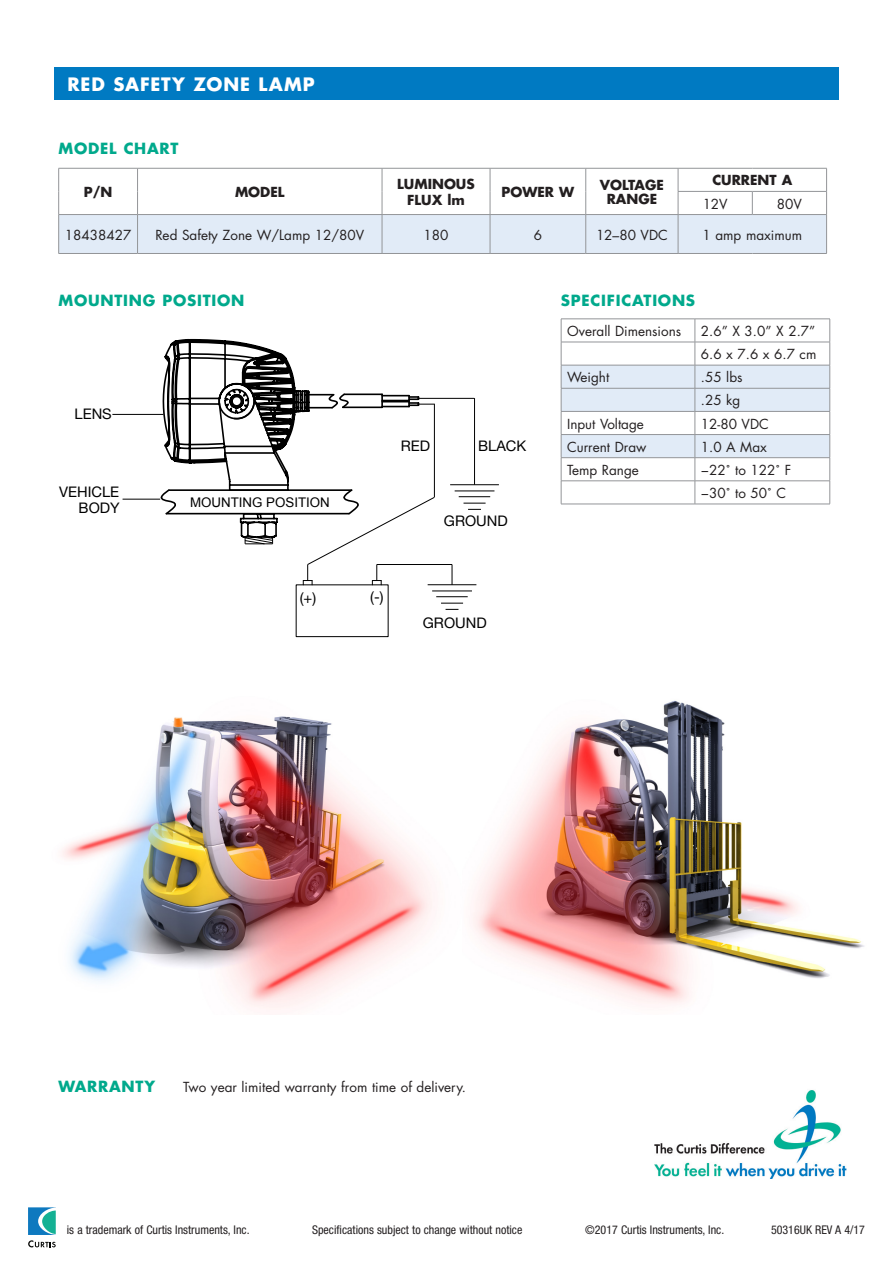
<style>
.page{position:relative;width:893px;height:1263px;background:#fff}
.page>*{position:absolute;margin:0;border:0;box-sizing:border-box;transform-origin:0 0}
.t1{font:700 18px "Futura Std";letter-spacing:.05em;color:#fff}
.t2{font:700 15px "Futura Std";letter-spacing:.05em;color:#00a98c}
.t3{font:14.7px/15.9px "Helvetica Neue LT Std";color:#000;text-align:right}
.t4{font:13.5px/23.1px "Futura Std";color:#231f20}
.t5{font:700 13.5px/16.5px "Futura Std";color:#231f20;text-align:center}
.t6{font:13.35px "Arial";color:#000}
.t7{font:condensed 12px "Helvetica Neue LT Std";color:#231f20}
</style>
<div class="page">
<svg style="left:28px;top:1207px;width:28px;height:40px"></svg>
<div style="left:54px;top:68px;width:785px;height:32px;background:#007ac2"></div>
<hr style="left:58px;top:253px;width:80px;height:1px;background:#939598">
<hr style="left:138px;top:253px;width:244px;height:1px;background:#939598">
<hr style="left:382px;top:253px;width:108px;height:1px;background:#939598">
<hr style="left:490px;top:253px;width:96px;height:1px;background:#939598">
<hr style="left:586px;top:253px;width:92px;height:1px;background:#939598">
<hr style="left:678px;top:253px;width:74px;height:1px;background:#939598">
<hr style="left:752px;top:253px;width:75px;height:1px;background:#939598">
<svg style="left:58px;top:168px;width:769px;height:85px"></svg>
<hr style="left:58px;top:214px;width:80px;height:1px;background:#939598">
<hr style="left:138px;top:214px;width:244px;height:1px;background:#939598">
<hr style="left:382px;top:214px;width:108px;height:1px;background:#939598">
<hr style="left:490px;top:214px;width:96px;height:1px;background:#939598">
<hr style="left:586px;top:214px;width:92px;height:1px;background:#939598">
<hr style="left:678px;top:214px;width:74px;height:1px;background:#939598">
<hr style="left:752px;top:214px;width:75px;height:1px;background:#939598">
<img style="left:654px;top:1090px;width:192px;height:89px">
<img style="left:62px;top:700px;width:802px;height:310px">
<div style="left:296px;top:584px;width:93px;height:53px;border:1px solid #000"></div>
<hr style="left:419px;top:398px;width:55px;height:1px;background:#000">
<hr style="left:474px;top:398px;width:1px;height:87px;background:#000">
<hr style="left:377px;top:564px;width:75px;height:1px;background:#000">
<svg style="left:452px;top:564px;width:1px;height:20px"></svg>
<hr style="left:428px;top:584px;width:48px;height:1px;background:#000">
<hr style="left:432px;top:590px;width:40px;height:1px;background:#000">
<hr style="left:436px;top:596px;width:32px;height:1px;background:#000">
<svg style="left:441px;top:603px;width:22px;height:7px"></svg>
<hr style="left:450px;top:484px;width:49px;height:1px;background:#000">
<hr style="left:455px;top:490px;width:39px;height:1px;background:#000">
<hr style="left:459px;top:496px;width:31px;height:1px;background:#000">
<svg style="left:463px;top:503px;width:23px;height:7px"></svg>
<svg style="left:160px;top:338px;width:275px;height:247px"></svg>
<hr style="left:112px;top:414px;width:51px;height:1px;background:#000">
<hr style="left:123px;top:499px;width:37px;height:1px;background:#000">
<svg style="left:561px;top:319px;width:269px;height:185px"></svg>
<hr style="left:561px;top:504px;width:134px;height:1px;background:#939598">
<hr style="left:695px;top:504px;width:135px;height:1px;background:#939598">
<h1 class="t1" style="left:68px;top:72px;width:249px">RED SAFETY ZONE LAMP</h1>
<p class="t2" style="left:58px;top:139px;width:122px">MODEL CHART</p>
<p class="t5" style="left:84px;top:183px;width:30px">P/N</p>
<p class="t5" style="left:235px;top:183px;width:51px">MODEL</p>
<p class="t5" style="left:397px;top:175px;width:79px">LUMINOUS<br>FLUX lm</p>
<p class="t5" style="left:501px;top:183px;width:74px">POWER W</p>
<p class="t5" style="left:600px;top:178px;width:65px;line-height:13.5px">VOLTAGE<br>RANGE</p>
<p class="t5" style="left:712px;top:172px;width:81px">CURRENT A</p>
<p class="t4" style="left:703px;top:192px;width:27px">12V</p>
<p class="t4" style="left:777px;top:192px;width:27px">80V</p>
<p class="t4" style="left:65px;top:223px;width:68px">18438427</p>
<p class="t4" style="left:155px;top:223px;width:210px">Red Safety Zone W/Lamp 12/80V</p>
<p class="t4" style="left:424px;top:223px;width:26px">180</p>
<p class="t4" style="left:534px;top:223px;width:10px">6</p>
<p class="t4" style="left:596px;top:223px;width:73px">12–80 VDC</p>
<p class="t4" style="left:703px;top:223px;width:101px">1 amp maximum</p>
<p class="t2" style="left:58px;top:291px;width:187px">MOUNTING POSITION</p>
<p class="t3" style="left:75px;top:405px;width:39px">LENS</p>
<p class="t3" style="left:59px;top:484px;width:62px">VEHICLE<br>BODY</p>
<p class="t6" style="left:190px;top:493px;width:141px">MOUNTING POSITION</p>
<p class="t3" style="left:401px;top:437px;width:31px">RED</p>
<p class="t3" style="left:478px;top:437px;width:50px">BLACK</p>
<p class="t3" style="left:444px;top:513px;width:65px">GROUND</p>
<p class="t3" style="left:300px;top:590px;width:18px">(+)</p>
<p class="t3" style="left:370px;top:589px;width:15px">(-)</p>
<p class="t3" style="left:423px;top:615px;width:65px">GROUND</p>
<p class="t2" style="left:561px;top:291px;width:136px">SPECIFICATIONS</p>
<p class="t4" style="left:567px;top:320px;width:116px">Overall Dimensions</p>
<p class="t4" style="left:701px;top:320px;width:117px">2.6” X 3.0” X 2.7”<br>6.6 x 7.6 x 6.7 cm</p>
<p class="t4" style="left:567px;top:366px;width:44px">Weight</p>
<p class="t4" style="left:701px;top:366px;width:43px">.55 lbs .25 kg</p>
<p class="t4" style="left:567px;top:412px;width:78px">Input Voltage</p>
<p class="t4" style="left:701px;top:412px;width:69px">12-80 VDC</p>
<p class="t4" style="left:567px;top:435px;width:81px">Current Draw</p>
<p class="t4" style="left:701px;top:435px;width:67px">1.0 A Max</p>
<p class="t4" style="left:567px;top:458px;width:73px">Temp Range</p>
<p class="t4" style="left:701px;top:458px;width:92px">−22˚ to 122˚ F −30˚ to 50˚ C</p>
<p class="t2" style="left:58px;top:1077px;width:98px">WARRANTY</p>
<p class="t4" style="left:183px;top:1075px;width:285px">Two year limited warranty from time of delivery.</p>
<p class="t7" style="left:67px;top:1223px;width:184px">is a trademark of Curtis Instruments, Inc.</p>
<p class="t7" style="left:312px;top:1223px;width:212px">Specifications subject to change without notice</p>
<p class="t7" style="left:585px;top:1223px;width:140px">©2017 Curtis Instruments, Inc.</p>
<p class="t7" style="left:771px;top:1223px;width:96px">50316UK REV A 4/17</p>
</div>
